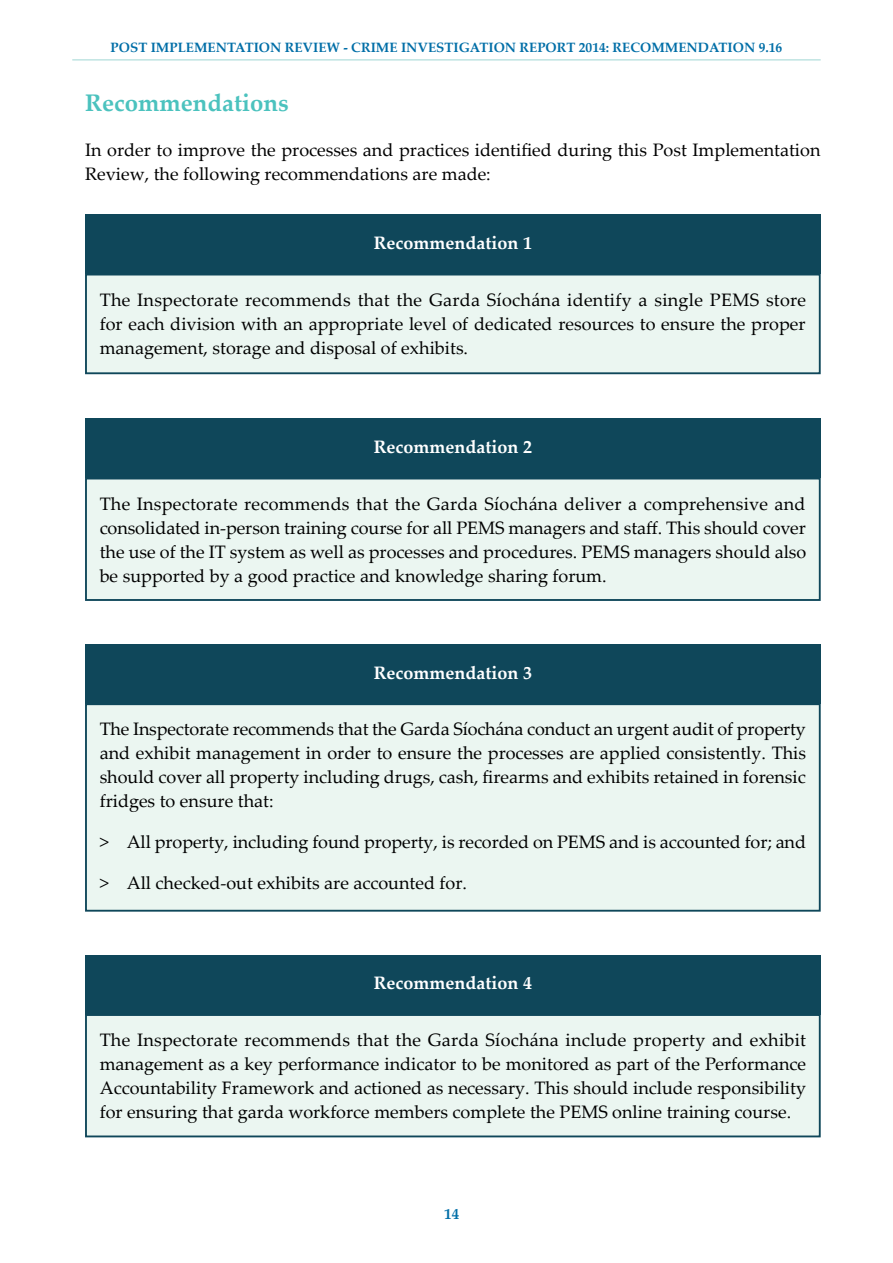
<style>
.page{position:relative;width:893px;height:1263px;background:#fff}
.page>*{position:absolute;margin:0;border:0;box-sizing:border-box;transform-origin:0 0}
.MAIN_HEADER__H1{font:700 24px "Palatino Linotype";color:#4bc2be}
.BOX_BODY{font:18px/24px "Palatino Linotype";color:#000;text-align:justify}
.MAIN_BODY{font:18px/24px "Palatino Linotype";color:#000}
.MAIN_BODY-2{font:700 18px "Palatino Linotype";color:#fff}
.t1{font:700 15px "Palatino Linotype";color:#006ea7}
.t2{font:700 13.5px "Palatino Linotype";color:#006ea7}
</style>
<div class="page">
<hr style="left:72px;top:59px;width:749px;height:2px;background:#bfe4e2">
<div style="left:86px;top:275px;width:734px;height:98px;background:#ebf6f1"></div>
<div style="left:85px;top:274px;width:736px;height:100px;border:2px solid #0f475a"></div>
<div style="left:85px;top:215px;width:736px;height:59px;background:#0f475a"></div>
<div style="left:86px;top:478px;width:734px;height:122px;background:#ebf6f1"></div>
<div style="left:85px;top:478px;width:736px;height:123px;border:2px solid #0f475a"></div>
<div style="left:85px;top:419px;width:736px;height:59px;background:#0f475a"></div>
<div style="left:86px;top:704px;width:734px;height:207px;background:#ebf6f1"></div>
<div style="left:85px;top:703px;width:736px;height:209px;border:2px solid #0f475a"></div>
<div style="left:85px;top:644px;width:736px;height:60px;background:#0f475a"></div>
<div style="left:86px;top:1015px;width:734px;height:121px;background:#ebf6f1"></div>
<div style="left:85px;top:1014px;width:736px;height:123px;border:2px solid #0f475a"></div>
<div style="left:85px;top:955px;width:736px;height:59px;background:#0f475a"></div>
<p class="t2" style="left:111px;top:38px;width:673px">POST IMPLEMENTATION REVIEW - CRIME INVESTIGATION REPORT 2014: RECOMMENDATION 9.16</p>
<h1 class="MAIN_HEADER__H1" style="left:85px;top:86px;width:205px">Recommendations</h1>
<p class="MAIN_BODY" style="left:85px;top:138px;width:737px">In order to improve the processes and practices identified during this Post Implementation<br>Review, the following recommendations are made:</p>
<p class="MAIN_BODY-2" style="left:374px;top:230px;width:160px">Recommendation 1</p>
<p class="BOX_BODY" style="left:100px;top:287px;width:708px">The Inspectorate recommends that the Garda Síochána identify a single PEMS store for each division with an appropriate level of dedicated resources to ensure the proper management, storage and disposal of exhibits.</p>
<p class="MAIN_BODY-2" style="left:374px;top:434px;width:160px">Recommendation 2</p>
<p class="BOX_BODY" style="left:100px;top:491px;width:708px">The Inspectorate recommends that the Garda Síochána deliver a comprehensive and consolidated in-person training course for all PEMS managers and staff. This should cover the use of the IT system as well as processes and procedures. PEMS managers should also be supported by a good practice and knowledge sharing forum.</p>
<p class="MAIN_BODY-2" style="left:374px;top:660px;width:160px">Recommendation 3</p>
<p class="BOX_BODY" style="left:100px;top:716px;width:708px">The Inspectorate recommends that the Garda Síochána conduct an urgent audit of property and exhibit management in order to ensure the processes are applied consistently. This should cover all property including drugs, cash, firearms and exhibits retained in forensic fridges to ensure that:</p>
<p class="BOX_BODY" style="left:100px;top:829px;width:708px">&gt; All property, including found property, is recorded on PEMS and is accounted for; and</p>
<p class="BOX_BODY" style="left:100px;top:870px;width:369px">&gt; All checked-out exhibits are accounted for.</p>
<p class="MAIN_BODY-2" style="left:374px;top:970px;width:160px">Recommendation 4</p>
<p class="BOX_BODY" style="left:100px;top:1027px;width:708px">The Inspectorate recommends that the Garda Síochána include property and exhibit management as a key performance indicator to be monitored as part of the Performance Accountability Framework and actioned as necessary. This should include responsibility for ensuring that garda workforce members complete the PEMS online training course.</p>
<p class="t1" style="left:444px;top:1203px;width:16px">14</p>
</div>
